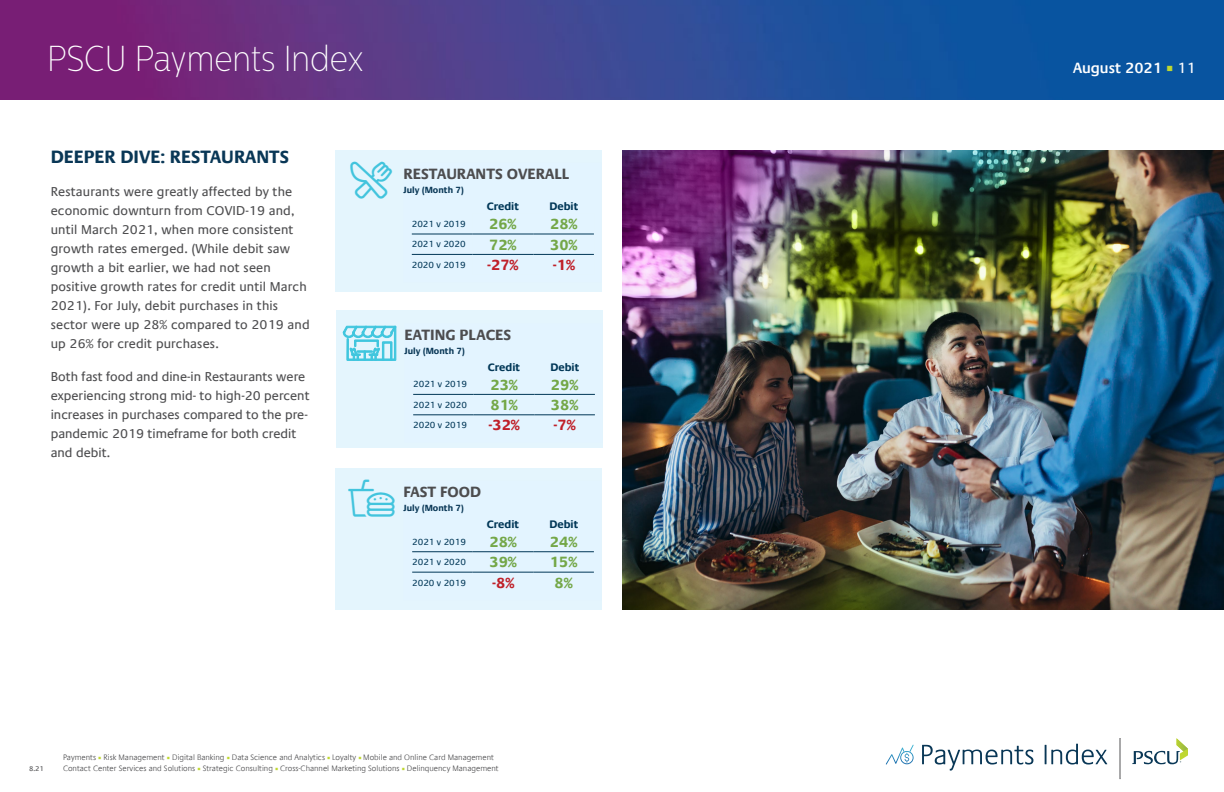
<style>
.page{position:relative;width:1224px;height:792px;background:#fff}
.page>*{position:absolute;margin:0;border:0;box-sizing:border-box;transform-origin:0 0}
.t1{font:300 37px "Font Awesome 5 Pro";color:#42c4dd}
.t2{font:100 36px "Centrale Sans Cnd";color:#fff}
.t3{font:700 18px "Praxis Com";color:#093756}
.t4{font:700 15px "Praxis Com";color:#4d4d4f}
.t5{font:700 15px "Praxis Com";color:#74a748}
.t6{font:700 15px "Praxis Com";color:#bf2029}
.t7{font:600 15px "Praxis Com";color:#fff}
.t8{font:13px/19px "Praxis Com";letter-spacing:.01em;color:#4d4d4f}
.t9{font:700 11px "Praxis Com";color:#013757}
.t10{font:9.1px "Praxis Com";color:#013757}
.t11{font:700 9px "Praxis Com";color:#093756}
.t12{font:300 8px "Praxis Com";color:#4d4d4f}
.t13{font:7px "Praxis Com";color:#4d4d4f}
.s1{font-family:"Minion Pro";font-weight:400;color:#bfd730}
.s2{font-family:"Minion Pro";font-weight:400;font-size:18px;color:#bfd730}
.s3{font-weight:400}
</style>
<div class="page">
<img style="left:0;top:0;width:1224px;height:100px">
<svg style="left:922px;top:745px;width:111px;height:26px"></svg>
<svg style="left:1045px;top:744px;width:62px;height:21px"></svg>
<svg style="left:1120px;top:738px;width:1px;height:41px"></svg>
<svg style="left:1132px;top:738px;width:56px;height:26px"></svg>
<svg style="left:886px;top:745px;width:28px;height:20px"></svg>
<img style="left:622px;top:150px;width:602px;height:460px">
<div style="left:336px;top:310px;width:266px;height:138px;background:#e4f5fd"></div>
<svg style="left:413px;top:393px;width:182px;height:22px"></svg>
<hr style="left:413px;top:394px;width:61px;height:1px;background:#013757">
<hr style="left:474px;top:394px;width:60px;height:1px;background:#013757">
<hr style="left:534px;top:394px;width:61px;height:1px;background:#013757">
<hr style="left:413px;top:415px;width:61px;height:1px;background:#013757">
<hr style="left:474px;top:415px;width:60px;height:1px;background:#013757">
<hr style="left:534px;top:415px;width:61px;height:1px;background:#013757">
<div style="left:335px;top:468px;width:266px;height:142px;background:#e4f5fd"></div>
<svg style="left:412px;top:552px;width:182px;height:20px"></svg>
<hr style="left:412px;top:551px;width:61px;height:1px;background:#013757">
<hr style="left:473px;top:551px;width:60px;height:1px;background:#013757">
<hr style="left:533px;top:551px;width:61px;height:1px;background:#013757">
<hr style="left:412px;top:572px;width:61px;height:1px;background:#013757">
<hr style="left:473px;top:572px;width:60px;height:1px;background:#013757">
<hr style="left:533px;top:572px;width:61px;height:1px;background:#013757">
<div style="left:335px;top:150px;width:266px;height:142px;background:#e4f5fd"></div>
<svg style="left:411px;top:233px;width:183px;height:22px"></svg>
<hr style="left:412px;top:234px;width:61px;height:1px;background:#013757">
<hr style="left:473px;top:234px;width:60px;height:1px;background:#013757">
<hr style="left:533px;top:234px;width:61px;height:1px;background:#013757">
<hr style="left:412px;top:254px;width:61px;height:1px;background:#013757">
<hr style="left:473px;top:254px;width:60px;height:1px;background:#013757">
<hr style="left:533px;top:254px;width:61px;height:1px;background:#013757">
<svg style="left:343px;top:325px;width:54px;height:36px"></svg>
<h2 class="t2" style="left:47px;top:38px;width:318px">PSCU Payments Index</h2>
<h3 class="t3" style="left:51px;top:146px;width:240px">DEEPER DIVE: RESTAURANTS</h3>
<p class="t8" style="left:51px;top:182px;width:261px">Restaurants were greatly affected by the economic downturn from COVID-19 and, until March 2021, when more consistent growth rates emerged. (While debit saw growth a bit earlier, we had not seen positive growth rates for credit until March 2021). For July, debit purchases in this sector were up 28% compared to 2019 and up 26% for credit purchases.</p>
<p class="t8" style="left:51px;top:367px;width:260px">Both fast food and dine-in Restaurants were experiencing strong mid- to high-20 percent increases in purchases compared to the pre&shy;pandemic 2019 timeframe for both credit and debit.</p>
<h1 class="t1" style="left:351px;top:162px;width:44px">◆▼■▲●▲●▼</h1>
<p class="t4" style="left:404px;top:165px;width:167px">RESTAURANTS OVERALL</p>
<p class="t11" style="left:404px;top:185px;width:62px">July (Month 7)</p>
<p class="t9" style="left:487px;top:200px;width:34px">Credit</p>
<p class="t9" style="left:549px;top:200px;width:31px">Debit</p>
<p class="t10" style="left:412px;top:219px;width:55px">2021 v 2019</p>
<p class="t5" style="left:489px;top:215px;width:29px">26%</p>
<p class="t5" style="left:550px;top:215px;width:29px">28%</p>
<p class="t10" style="left:412px;top:239px;width:55px">2021 v 2020</p>
<p class="t5" style="left:489px;top:236px;width:29px">72%</p>
<p class="t5" style="left:550px;top:236px;width:29px">30%</p>
<p class="t10" style="left:412px;top:260px;width:55px">2020 v 2019</p>
<p class="t6" style="left:487px;top:256px;width:33px">-27%</p>
<p class="t6" style="left:553px;top:256px;width:24px">-1%</p>
<p class="t4" style="left:405px;top:326px;width:108px">EATING PLACES</p>
<p class="t11" style="left:405px;top:346px;width:62px">July (Month 7)</p>
<p class="t9" style="left:488px;top:361px;width:34px">Credit</p>
<p class="t9" style="left:550px;top:361px;width:31px">Debit</p>
<p class="t10" style="left:413px;top:379px;width:55px">2021 v 2019</p>
<p class="t5" style="left:491px;top:376px;width:29px">23%</p>
<p class="t5" style="left:551px;top:376px;width:29px">29%</p>
<p class="t10" style="left:413px;top:399px;width:55px">2021 v 2020</p>
<p class="t5" style="left:491px;top:396px;width:29px">81%</p>
<p class="t5" style="left:551px;top:396px;width:29px">38%</p>
<p class="t10" style="left:413px;top:420px;width:55px">2020 v 2019</p>
<p class="t6" style="left:489px;top:416px;width:33px">-32%</p>
<p class="t6" style="left:554px;top:416px;width:24px">-7%</p>
<h1 class="t1" style="left:348px;top:480px;width:48px">◆▲□</h1>
<p class="t4" style="left:404px;top:483px;width:79px">FAST FOOD</p>
<p class="t11" style="left:404px;top:503px;width:62px">July (Month 7)</p>
<p class="t9" style="left:487px;top:518px;width:34px">Credit</p>
<p class="t9" style="left:549px;top:518px;width:31px">Debit</p>
<p class="t10" style="left:412px;top:536px;width:55px">2021 v 2019</p>
<p class="t5" style="left:490px;top:533px;width:29px">28%</p>
<p class="t5" style="left:550px;top:533px;width:29px">24%</p>
<p class="t10" style="left:412px;top:557px;width:55px">2021 v 2020</p>
<p class="t5" style="left:490px;top:553px;width:29px">39%</p>
<p class="t5" style="left:550px;top:553px;width:29px">15%</p>
<p class="t10" style="left:412px;top:577px;width:55px">2020 v 2019</p>
<p class="t6" style="left:492px;top:574px;width:24px">-8%</p>
<p class="t5" style="left:555px;top:574px;width:20px">8%</p>
<p class="t12" style="left:63px;top:753px;width:433px">Payments <span class="s1">■</span> Risk Management <span class="s1">■</span> Digital Banking <span class="s1">■</span> Data Science and Analytics <span class="s1">■</span> Loyalty <span class="s1">■</span> Mobile and Online Card Management</p>
<p class="t13" style="left:29px;top:765px;width:16px">8.21</p>
<p class="t12" style="left:63px;top:764px;width:437px">Contact Center Services and Solutions <span class="s1">■</span> Strategic Consulting <span class="s1">■</span> Cross-Channel Marketing Solutions <span class="s1">■</span> Delinquency Management</p>
<p class="t7" style="left:1073px;top:59px;width:124px">August 2021 <span class="s2">■</span> <span class="s3">11</span></p>
</div>
